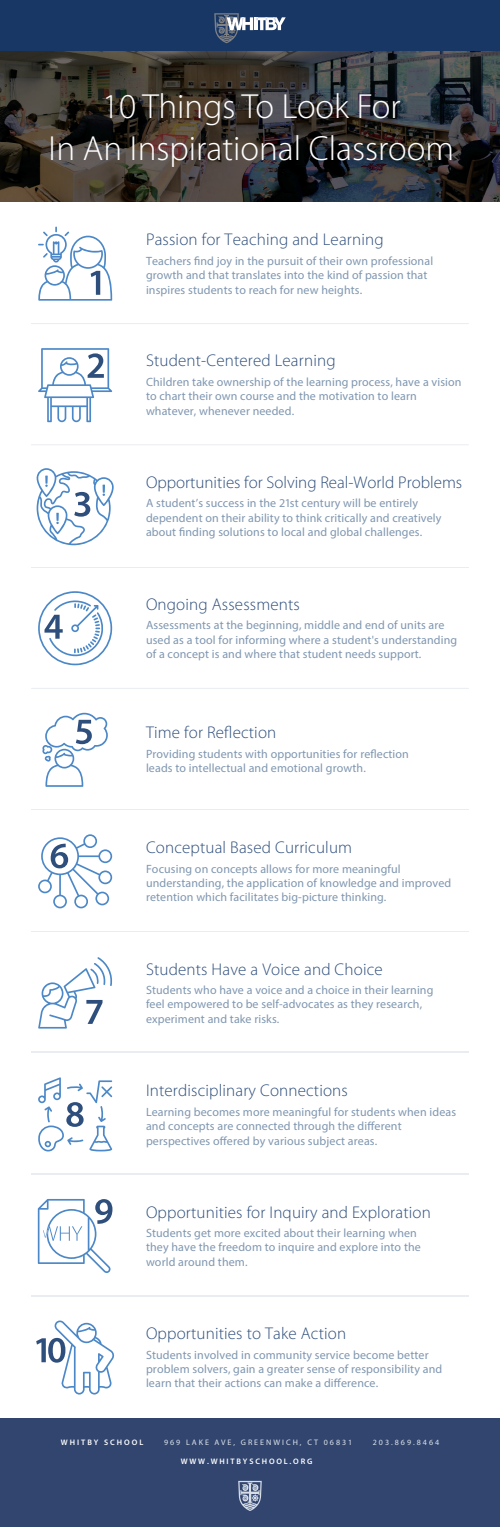
<style>
.page{position:relative;width:500px;height:1527px;background:#fff}
.page>*{position:absolute;margin:0;border:0;box-sizing:border-box;transform-origin:0 0}
.t1{font:300 35px/42px "Myriad Pro";color:#fff;text-align:center}
.t2{font:300 17px "Myriad Pro";letter-spacing:.01em;color:#2e4e7c}
.t3{font:12px/14.4px "Myriad Pro";letter-spacing:.01em;color:#7f96b0}
.t4{font:8px "Myriad Pro";letter-spacing:.25em;color:#dee4eb}
.t5{font:600 8px "Myriad Pro";letter-spacing:.225em;color:#fff}
.t6{font:600 8px "Myriad Pro";letter-spacing:.25em;color:#fff}
</style>
<div class="page">
<img style="left:0;top:50px;width:500px;height:152px">
<div style="left:0;top:0;width:500px;height:50px;background:#183765"></div>
<div style="left:0;top:1419px;width:500px;height:108px;background:#31456f"></div>
<svg style="left:238px;top:1481px;width:24px;height:30px"></svg>
<svg style="left:37px;top:468px;width:77px;height:77px"></svg>
<svg style="left:38px;top:1077px;width:74px;height:74px"></svg>
<svg style="left:36px;top:1320px;width:79px;height:74px"></svg>
<svg style="left:42px;top:713px;width:66px;height:74px"></svg>
<svg style="left:38px;top:348px;width:74px;height:74px"></svg>
<svg style="left:38px;top:591px;width:74px;height:74px"></svg>
<svg style="left:38px;top:957px;width:74px;height:71px"></svg>
<svg style="left:38px;top:227px;width:74px;height:74px"></svg>
<svg style="left:38px;top:834px;width:74px;height:74px"></svg>
<svg style="left:38px;top:1199px;width:74px;height:74px"></svg>
<hr style="left:31px;top:567px;width:438px;height:1px;background:#e9ecf1">
<hr style="left:31px;top:323px;width:438px;height:1px;background:#e9ecf1">
<hr style="left:31px;top:444px;width:438px;height:1px;background:#e9ecf1">
<hr style="left:31px;top:688px;width:438px;height:1px;background:#e9ecf1">
<hr style="left:31px;top:809px;width:438px;height:1px;background:#e9ecf1">
<hr style="left:31px;top:931px;width:438px;height:1px;background:#e9ecf1">
<hr style="left:31px;top:1051px;width:438px;height:1px;background:#e9ecf1">
<hr style="left:31px;top:1173px;width:438px;height:1px;background:#e9ecf1">
<hr style="left:31px;top:1296px;width:438px;height:1px;background:#e9ecf1">
<svg style="left:214px;top:13px;width:72px;height:30px"></svg>
<h1 class="t1" style="left:49px;top:88px;width:407px">10 Things To Look For<br>In An Inspirational Classroom</h1>
<h2 class="t2" style="left:146px;top:233px;width:239px">Passion for Teaching and Learning</h2>
<p class="t3" style="left:146px;top:253px;width:289px">Teachers find joy in the pursuit of their own professional growth and that translates into the kind of passion that inspires students to reach for new heights.</p>
<h2 class="t2" style="left:146px;top:354px;width:191px">Student-Centered Learning</h2>
<p class="t3" style="left:146px;top:374px;width:317px">Children take ownership of the learning process, have a vision to chart their own course and the motivation to learn whatever, whenever needed.</p>
<h2 class="t2" style="left:146px;top:475px;width:318px">Opportunities for Solving Real-World Problems</h2>
<p class="t3" style="left:146px;top:496px;width:297px">A student’s success in the 21st century will be entirely dependent on their ability to think critically and creatively about finding solutions to local and global challenges.</p>
<h2 class="t2" style="left:146px;top:597px;width:155px">Ongoing Assessments</h2>
<p class="t3" style="left:146px;top:618px;width:313px">Assessments at the beginning, middle and end of units are used as a tool for informing where a student's understanding of a concept is and where that student needs support.</p>
<h2 class="t2" style="left:146px;top:726px;width:132px">Time for Reflection</h2>
<p class="t3" style="left:146px;top:746px;width:264px">Providing students with opportunities for reflection leads to intellectual and emotional growth.</p>
<h2 class="t2" style="left:146px;top:840px;width:208px">Conceptual Based Curriculum</h2>
<p class="t3" style="left:146px;top:861px;width:307px">Focusing on concepts allows for more meaningful understanding, the application of knowledge and improved retention which facilitates big-picture thinking.</p>
<h2 class="t2" style="left:146px;top:962px;width:238px">Students Have a Voice and Choice</h2>
<p class="t3" style="left:146px;top:983px;width:289px">Students who have a voice and a choice in their learning feel empowered to be self-advocates as they research, experiment and take risks.</p>
<h2 class="t2" style="left:146px;top:1083px;width:203px">Interdisciplinary Connections</h2>
<p class="t3" style="left:146px;top:1104px;width:312px">Learning becomes more meaningful for students when ideas and concepts are connected through the different perspectives offered by various subject areas.</p>
<h2 class="t2" style="left:146px;top:1205px;width:286px">Opportunities for Inquiry and Exploration</h2>
<p class="t3" style="left:146px;top:1225px;width:276px">Students get more excited about their learning when they have the freedom to inquire and explore into the world around them.</p>
<h2 class="t2" style="left:146px;top:1326px;width:202px">Opportunities to Take Action</h2>
<p class="t3" style="left:146px;top:1347px;width:298px">Students involved in community service become better problem solvers, gain a greater sense of responsibility and learn that their actions can make a difference.</p>
<p class="t6" style="left:61px;top:1437px;width:84px">WHITBY SCHOOL</p>
<p class="t4" style="left:164px;top:1437px;width:190px">969 LAKE AVE, GREENWICH, CT 06831</p>
<p class="t4" style="left:373px;top:1437px;width:68px">203.869.8464</p>
<p class="t5" style="left:181px;top:1456px;width:133px">WWW.WHITBYSCHOOL.ORG</p>
</div>
